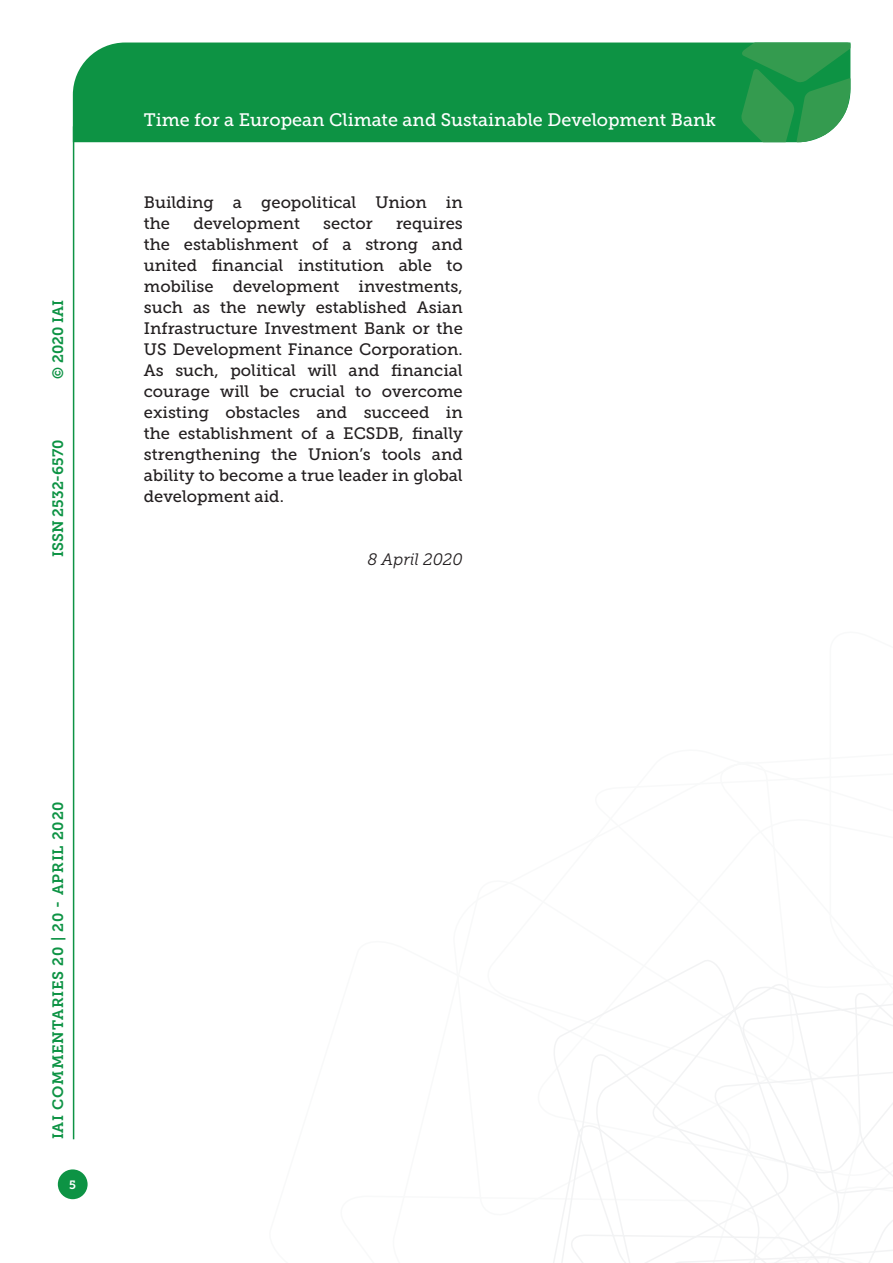
<style>
.page{position:relative;width:893px;height:1263px;background:#fff}
.page>*{position:absolute;margin:0;border:0;box-sizing:border-box;transform-origin:0 0}
.t1{font:18px "Museo Slab 500";color:#fff}
.Testo{font:16.5px/21px "Museo Slab 500";color:#231f20}
.Testo-2{font:italic 16.5px "Museo Slab 300";color:#231f20}
.t2{font:15px "Museo Slab 700";letter-spacing:.05em;color:#0d9344}
.t3{font:15px "Museo Slab 700";color:#0d9344}
.t4{font:12px "Museo Slab 700";color:#fff}
</style>
<div class="page">
<svg style="left:553px;top:960px;width:340px;height:303px"></svg>
<div style="left:73px;top:43px;width:668px;height:99px;background:#0d9344"></div>
<svg style="left:741px;top:43px;width:109px;height:99px;background:#339d54"></svg>
<div style="left:58px;top:1169px;width:30px;height:30px;background:#0d9344;border-radius:50%"></div>
<hr style="left:73px;top:126px;width:1px;height:1013px;background:#0d9344">
<p class="t2" style="left:50px;top:379px;width:80px;rotate:-90deg">© 2020 IAI</p>
<p class="t3" style="left:50px;top:557px;width:119px;rotate:-90deg">ISSN 2532-6570</p>
<p class="t1" style="left:144px;top:110px;width:574px">Time for a European Climate and Sustainable Development Bank</p>
<p class="Testo" style="left:144px;top:192px;width:320px">Building a geopolitical Union in the</p>
<p class="Testo" style="left:144px;top:213px;width:320px;text-align:justify;text-indent:252px">requires the establishment of a strong and united financial institution able to mobilise development investments, such as the newly established Asian Infrastructure Investment Bank or the US Development Finance Corporation.<br>As such, political will and financial courage will be crucial to overcome existing obstacles and succeed in the establishment of a ECSDB, finally strengthening the Union’s tools and ability to become a true leader in global development aid.</p>
<p class="Testo" style="left:193px;top:213px;width:108px">development</p>
<p class="Testo" style="left:323px;top:213px;width:51px">sector</p>
<p class="Testo-2" style="left:367px;top:550px;width:97px">8 April 2020</p>
<p class="t2" style="left:50px;top:1139px;width:339px;rotate:-90deg">IAI COMMENTARIES 20 | 20 - APRIL 2020</p>
<p class="t4" style="left:69px;top:1178px;width:8px">5</p>
</div>
